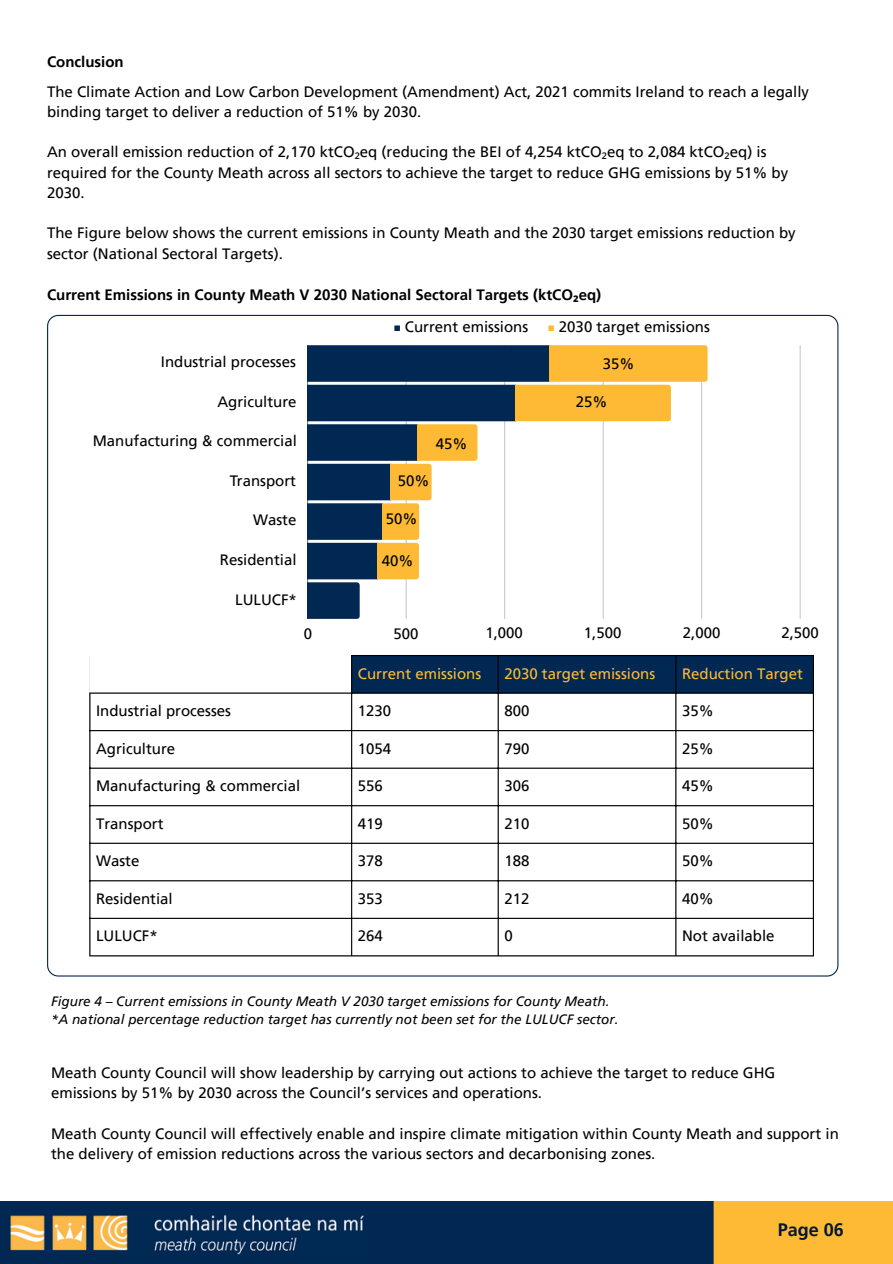
<style>
.page{position:relative;width:893px;height:1264px;background:#fff}
.page>*{position:absolute;margin:0;border:0;box-sizing:border-box;transform-origin:0 0}
.t1{font:700 18px "Frutiger LT Pro";color:#021832}
.t2{font:15px/20.2px "Frutiger LT Pro";color:#000}
.t3{font:700 15px "Frutiger LT Pro";color:#000}
.t4{font:15px "Frutiger LT Pro";color:#feba35}
.t5{font:italic 13.5px "Frutiger LT Pro";color:#000}
.s1{font-family:"Noto Sans"}
</style>
<div class="page">
<svg style="left:47px;top:315px;width:791px;height:661px"></svg>
<div style="left:352px;top:656px;width:460px;height:36px;background:#012852"></div>
<hr style="left:89px;top:656px;width:1px;height:36px;background:#fff">
<hr style="left:89px;top:655px;width:262px;height:1px;background:#fff">
<hr style="left:89px;top:693px;width:1px;height:262px;background:#000">
<hr style="left:351px;top:656px;width:1px;height:299px;background:#000">
<hr style="left:497px;top:656px;width:1px;height:299px;background:#000">
<hr style="left:675px;top:656px;width:1px;height:299px;background:#000">
<hr style="left:812px;top:656px;width:1px;height:299px;background:#000">
<hr style="left:351px;top:655px;width:462px;height:1px;background:#000">
<hr style="left:89px;top:692px;width:724px;height:1px;background:#000">
<hr style="left:89px;top:730px;width:724px;height:1px;background:#000">
<hr style="left:89px;top:767px;width:724px;height:1px;background:#000">
<hr style="left:89px;top:805px;width:724px;height:1px;background:#000">
<hr style="left:89px;top:842px;width:724px;height:1px;background:#000">
<hr style="left:89px;top:880px;width:724px;height:1px;background:#000">
<hr style="left:89px;top:917px;width:724px;height:1px;background:#000">
<hr style="left:89px;top:955px;width:724px;height:1px;background:#000">
<svg style="left:394px;top:325px;width:6px;height:6px"></svg>
<svg style="left:548px;top:325px;width:6px;height:6px"></svg>
<hr style="left:799px;top:345px;width:1px;height:274px;background:#000">
<svg style="left:307px;top:345px;width:400px;height:274px"></svg>
<div style="left:498px;top:1200px;width:394px;height:63px;background:#feba35"></div>
<div style="left:0;top:1200px;width:713px;height:63px;background:#012852"></div>
<img style="left:6px;top:1212px;width:359px;height:42px">
<p class="t3" style="left:47px;top:53px;width:78px">Conclusion</p>
<p class="t2" style="left:47px;top:81px;width:763px">The Climate Action and Low Carbon Development (Amendment) Act, 2021 commits Ireland to reach a legally binding target to deliver a reduction of 51% by 2030.</p>
<p class="t2" style="left:47px;top:142px;width:742px">An overall emission reduction of 2,170 ktCO<span class="s1">₂</span>eq (reducing the BEI of 4,254 ktCO<span class="s1">₂</span>eq to 2,084 ktCO<span class="s1">₂</span>eq) is required for the County Meath across all sectors to achieve the target to reduce GHG emissions by 51% by<br>2030.</p>
<p class="t2" style="left:47px;top:223px;width:750px">The Figure below shows the current emissions in County Meath and the 2030 target emissions reduction by sector (National Sectoral Targets).</p>
<p class="t3" style="left:47px;top:285px;width:555px">Current Emissions in County Meath V 2030 National Sectoral Targets (ktCO<span class="s1">₂</span>eq)</p>
<p class="t2" style="left:161px;top:352px;width:136px">Industrial processes</p>
<p class="t2" style="left:217px;top:391px;width:81px">Agriculture</p>
<p class="t2" style="left:93px;top:431px;width:206px">Manufacturing &amp; commercial</p>
<p class="t2" style="left:230px;top:470px;width:68px">Transport</p>
<p class="t2" style="left:253px;top:510px;width:45px">Waste</p>
<p class="t2" style="left:220px;top:549px;width:78px">Residential</p>
<p class="t2" style="left:235px;top:589px;width:63px">LULUCF*</p>
<p class="t2" style="left:405px;top:316px;width:125px">Current emissions</p>
<p class="t2" style="left:559px;top:316px;width:152px">2030 target emissions</p>
<p class="t2" style="left:602px;top:354px;width:33px">35%</p>
<p class="t2" style="left:436px;top:433px;width:33px">45%</p>
<p class="t2" style="left:398px;top:471px;width:33px">50%</p>
<p class="t2" style="left:386px;top:509px;width:33px">50%</p>
<p class="t2" style="left:382px;top:551px;width:33px">40%</p>
<p class="t2" style="left:576px;top:391px;width:33px">25%</p>
<p class="t2" style="left:304px;top:623px;width:10px">0</p>
<p class="t2" style="left:393px;top:623px;width:27px">500</p>
<p class="t2" style="left:485px;top:622px;width:39px">1,000</p>
<p class="t2" style="left:584px;top:622px;width:39px">1,500</p>
<p class="t2" style="left:682px;top:622px;width:39px">2,000</p>
<p class="t2" style="left:781px;top:622px;width:39px">2,500</p>
<p class="t4" style="left:358px;top:664px;width:125px">Current emissions</p>
<p class="t4" style="left:504px;top:664px;width:152px">2030 target emissions</p>
<p class="t4" style="left:682px;top:664px;width:122px">Reduction Target</p>
<h2 class="t2" style="left:96px;top:700px;width:136px">Industrial processes</h2>
<p class="t2" style="left:358px;top:700px;width:35px">1230</p>
<p class="t2" style="left:504px;top:700px;width:27px">800</p>
<p class="t2" style="left:682px;top:700px;width:33px">35%</p>
<p class="t2" style="left:96px;top:738px;width:81px">Agriculture</p>
<p class="t2" style="left:358px;top:738px;width:35px">1054</p>
<p class="t2" style="left:504px;top:738px;width:27px">790</p>
<p class="t2" style="left:682px;top:738px;width:33px">25%</p>
<p class="t2" style="left:96px;top:775px;width:206px">Manufacturing &amp; commercial</p>
<p class="t2" style="left:358px;top:775px;width:27px">556</p>
<p class="t2" style="left:504px;top:775px;width:27px">306</p>
<p class="t2" style="left:682px;top:775px;width:33px">45%</p>
<p class="t2" style="left:96px;top:813px;width:69px">Transport</p>
<p class="t2" style="left:358px;top:813px;width:27px">419</p>
<p class="t2" style="left:504px;top:813px;width:27px">210</p>
<p class="t2" style="left:682px;top:813px;width:33px">50%</p>
<p class="t2" style="left:96px;top:850px;width:45px">Waste</p>
<p class="t2" style="left:358px;top:850px;width:27px">378</p>
<p class="t2" style="left:504px;top:850px;width:27px">188</p>
<p class="t2" style="left:682px;top:850px;width:33px">50%</p>
<p class="t2" style="left:96px;top:888px;width:78px">Residential</p>
<p class="t2" style="left:358px;top:888px;width:27px">353</p>
<p class="t2" style="left:504px;top:888px;width:27px">212</p>
<p class="t2" style="left:682px;top:888px;width:33px">40%</p>
<p class="t2" style="left:96px;top:926px;width:63px">LULUCF*</p>
<p class="t2" style="left:358px;top:926px;width:27px">264</p>
<p class="t2" style="left:504px;top:926px;width:10px">0</p>
<p class="t2" style="left:682px;top:926px;width:94px">Not available</p>
<p class="t5" style="left:51px;top:992px;width:560px">Figure 4 – Current emissions in County Meath V 2030 target emissions for County Meath.</p>
<p class="t5" style="left:51px;top:1010px;width:569px">*A national percentage reduction target has currently not been set for the LULUCF sector.</p>
<p class="t2" style="left:51px;top:1062px;width:725px">Meath County Council will show leadership by carrying out actions to achieve the target to reduce GHG emissions by 51% by 2030 across the Council’s services and operations.</p>
<p class="t2" style="left:51px;top:1123px;width:789px">Meath County Council will effectively enable and inspire climate mitigation within County Meath and support in the delivery of emission reductions across the various sectors and decarbonising zones.</p>
<p class="t1" style="left:777px;top:1218px;width:68px">Page 06</p>
</div>
